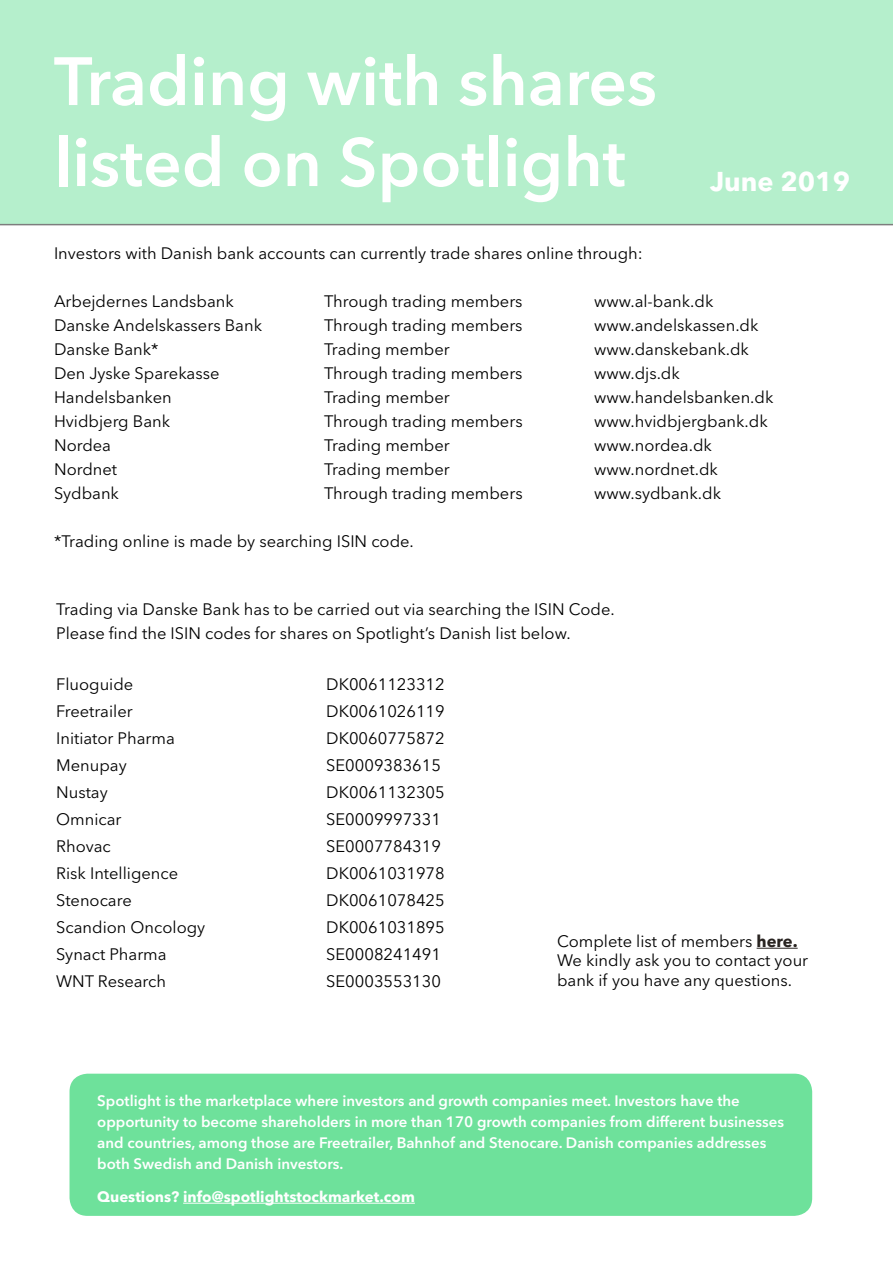
<style>
.page{position:relative;width:893px;height:1263px;background:#fff}
.page>*{position:absolute;margin:0;border:0;box-sizing:border-box;transform-origin:0 0}
.t1{font:600 67.5px/81px "Avenir Next Cyr";color:#fff}
.t2{font:700 27px "Avenir Next Cyr";color:#fff}
.t3{font:16.5px/19.8px "Avenir Next Cyr";color:#000}
.t4{font:600 15px/21px "Avenir Next Cyr";color:#fff}
.t5{font:700 15px "Avenir Next Cyr";color:#fff}
.s1{font-weight:700;color:#282320}
</style>
<div class="page">
<div style="left:0;top:0;width:893px;height:225px;background:#b5efcc"></div>
<hr style="left:757px;top:948px;width:41px;height:1px;background:#282320">
<div style="left:70px;top:1074px;width:742px;height:142px;background:#6ee19b;border-radius:18px"></div>
<hr style="left:183px;top:1203px;width:232px;height:1px;background:#fff">
<h1 class="t1" style="left:54px;top:41px;width:604px">Trading with shares listed on Spotlight</h1>
<h2 class="t2" style="left:710px;top:165px;width:142px">June 2019</h2>
<p class="t3" style="left:54px;top:243px;width:590px">Investors with Danish bank accounts can currently trade shares online through:</p>
<p class="t3" style="left:54px;top:291px;width:181px">Arbejdernes Landsbank</p>
<p class="t3" style="left:324px;top:291px;width:200px">Through trading members</p>
<p class="t3" style="left:594px;top:291px;width:121px">www.al-bank.dk</p>
<p class="t3" style="left:54px;top:315px;width:210px">Danske Andelskassers Bank</p>
<p class="t3" style="left:324px;top:315px;width:200px">Through trading members</p>
<p class="t3" style="left:594px;top:315px;width:166px">www.andelskassen.dk</p>
<p class="t3" style="left:54px;top:339px;width:106px">Danske Bank*</p>
<p class="t3" style="left:324px;top:339px;width:127px">Trading member</p>
<p class="t3" style="left:594px;top:339px;width:156px">www.danskebank.dk</p>
<p class="t3" style="left:54px;top:363px;width:167px">Den Jyske Sparekasse</p>
<p class="t3" style="left:324px;top:363px;width:200px">Through trading members</p>
<p class="t3" style="left:594px;top:363px;width:87px">www.djs.dk</p>
<p class="t3" style="left:54px;top:387px;width:119px">Handelsbanken</p>
<p class="t3" style="left:324px;top:387px;width:127px">Trading member</p>
<p class="t3" style="left:594px;top:387px;width:181px">www.handelsbanken.dk</p>
<p class="t3" style="left:54px;top:411px;width:118px">Hvidbjerg Bank</p>
<p class="t3" style="left:324px;top:411px;width:200px">Through trading members</p>
<p class="t3" style="left:594px;top:411px;width:175px">www.hvidbjergbank.dk</p>
<p class="t3" style="left:54px;top:435px;width:58px">Nordea</p>
<p class="t3" style="left:324px;top:435px;width:127px">Trading member</p>
<p class="t3" style="left:594px;top:435px;width:119px">www.nordea.dk</p>
<p class="t3" style="left:54px;top:460px;width:65px">Nordnet</p>
<p class="t3" style="left:324px;top:460px;width:127px">Trading member</p>
<p class="t3" style="left:594px;top:460px;width:125px">www.nordnet.dk</p>
<p class="t3" style="left:54px;top:484px;width:66px">Sydbank</p>
<p class="t3" style="left:324px;top:484px;width:200px">Through trading members</p>
<p class="t3" style="left:594px;top:484px;width:129px">www.sydbank.dk</p>
<p class="t3" style="left:54px;top:532px;width:361px">*Trading online is made by searching ISIN code.</p>
<p class="t3" style="left:56px;top:597px;width:560px;line-height:24px">Trading via Danske Bank has to be carried out via searching the ISIN Code.<br>Please find the ISIN codes for shares on Spotlight’s Danish list below.</p>
<p class="t3" style="left:56px;top:674px;width:79px">Fluoguide</p>
<p class="t3" style="left:326px;top:674px;width:120px">DK0061123312</p>
<p class="t3" style="left:56px;top:701px;width:78px">Freetrailer</p>
<p class="t3" style="left:326px;top:701px;width:120px">DK0061026119</p>
<p class="t3" style="left:56px;top:728px;width:120px">Initiator Pharma</p>
<p class="t3" style="left:326px;top:728px;width:120px">DK0060775872</p>
<p class="t3" style="left:56px;top:755px;width:72px">Menupay</p>
<p class="t3" style="left:326px;top:755px;width:116px">SE0009383615</p>
<p class="t3" style="left:56px;top:782px;width:53px">Nustay</p>
<p class="t3" style="left:326px;top:782px;width:120px">DK0061132305</p>
<p class="t3" style="left:56px;top:809px;width:67px">Omnicar</p>
<p class="t3" style="left:326px;top:809px;width:116px">SE0009997331</p>
<p class="t3" style="left:56px;top:836px;width:56px">Rhovac</p>
<p class="t3" style="left:326px;top:836px;width:116px">SE0007784319</p>
<p class="t3" style="left:56px;top:863px;width:124px">Risk Intelligence</p>
<p class="t3" style="left:326px;top:863px;width:120px">DK0061031978</p>
<p class="t3" style="left:56px;top:890px;width:77px">Stenocare</p>
<p class="t3" style="left:326px;top:890px;width:120px">DK0061078425</p>
<p class="t3" style="left:56px;top:917px;width:151px">Scandion Oncology</p>
<p class="t3" style="left:326px;top:917px;width:120px">DK0061031895</p>
<p class="t3" style="left:56px;top:944px;width:112px">Synact Pharma</p>
<p class="t3" style="left:326px;top:944px;width:116px">SE0008241491</p>
<p class="t3" style="left:56px;top:971px;width:111px">WNT Research</p>
<p class="t3" style="left:326px;top:971px;width:116px">SE0003553130</p>
<p class="t3" style="left:557px;top:931px;width:253px">Complete list of members <span class="s1">here.<br></span>We kindly ask you to contact your bank if you have any questions.</p>
<p class="t4" style="left:97px;top:1090px;width:688px">Spotlight is the marketplace where investors and growth companies meet. Investors have the opportunity to become shareholders in more than 170 growth companies from different businesses and countries, among those are Freetrailer, Bahnhof and Stenocare. Danish companies addresses both Swedish and Danish investors.</p>
<p class="t5" style="left:97px;top:1187px;width:319px">Questions? info@spotlightstockmarket.com</p>
</div>
